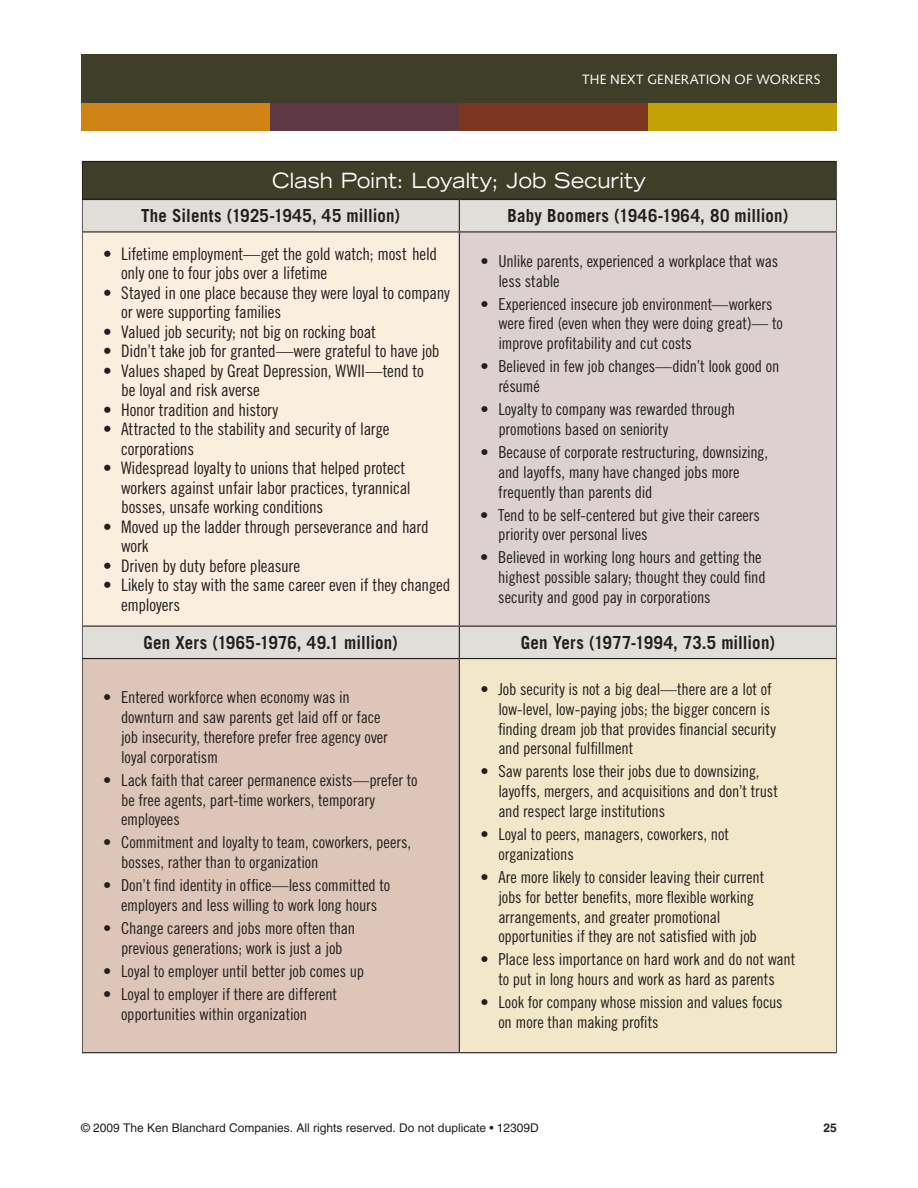
<style>
.page{position:relative;width:918px;height:1188px;background:#fff}
.page>*{position:absolute;margin:0;border:0;box-sizing:border-box;transform-origin:0 0}
.t1{font:expanded 21px "Trade Gothic LT Std";letter-spacing:.005em;color:#fff;scale:.94 1}
.t2{font:700 18px "Trade Gothic LT Std";letter-spacing:.01em;color:#231f20;scale:.94 1}
.t3{font:17.25px/19.5px "Trade Gothic LT Std Cn 18";letter-spacing:-.01em;color:#231f20}
.t4{font:16.5px/19.8px "Trade Gothic LT Std Cn 18";letter-spacing:-.01em;color:#231f20}
.t5{font:13.5px "Syntax LT Std";letter-spacing:.015em;color:#fff}
.t6{font:12px "Helvetica LT Std";color:#231f20}
.t7{font:700 12px "Helvetica LT Std";color:#231f20}
</style>
<div class="page">
<div style="left:82px;top:161px;width:755px;height:38px;background:#3e3e29"></div>
<div style="left:83px;top:200px;width:753px;height:458px;background:#e1ded9"></div>
<div style="left:82px;top:232px;width:377px;height:394px;background:#faeedf"></div>
<div style="left:459px;top:232px;width:378px;height:394px;background:#dcd1d0"></div>
<div style="left:82px;top:659px;width:377px;height:394px;background:#ddc6b9"></div>
<div style="left:459px;top:659px;width:378px;height:394px;background:#f2e8c9"></div>
<hr style="left:81px;top:199px;width:378px;height:1px;background:#231f20">
<hr style="left:459px;top:199px;width:378px;height:1px;background:#231f20">
<hr style="left:459px;top:200px;width:1px;height:31px;background:#231f20">
<hr style="left:82px;top:231px;width:377px;height:1px;background:#231f20">
<hr style="left:459px;top:231px;width:378px;height:1px;background:#231f20">
<hr style="left:459px;top:232px;width:1px;height:394px;background:#231f20">
<hr style="left:82px;top:626px;width:377px;height:1px;background:#231f20">
<hr style="left:459px;top:626px;width:378px;height:1px;background:#231f20">
<hr style="left:459px;top:627px;width:1px;height:31px;background:#231f20">
<hr style="left:82px;top:658px;width:377px;height:1px;background:#231f20">
<hr style="left:459px;top:658px;width:378px;height:1px;background:#231f20">
<hr style="left:459px;top:659px;width:1px;height:393px;background:#231f20">
<hr style="left:82px;top:1052px;width:377px;height:1px;background:#231f20">
<hr style="left:459px;top:1052px;width:378px;height:1px;background:#231f20">
<div style="left:81px;top:102px;width:189px;height:29px;background:#d08315"></div>
<div style="left:270px;top:102px;width:189px;height:29px;background:#5e3844"></div>
<div style="left:459px;top:102px;width:189px;height:29px;background:#7c351e"></div>
<div style="left:648px;top:102px;width:189px;height:29px;background:#c2a205"></div>
<div style="left:81px;top:54px;width:756px;height:49px;background:#3e3e29"></div>
<p class="t5" style="left:582px;top:71px;width:240px">THE NEXT GENERATION OF WORKERS</p>
<p class="t1" style="left:272px;top:167px;width:399px">Clash Point: Loyalty; Job Security</p>
<p class="t2" style="left:141px;top:205px;width:277px">The Silents (1925-1945, 45 million)</p>
<p class="t2" style="left:508px;top:205px;width:300px">Baby Boomers (1946-1964, 80 million)</p>
<p class="t3" style="left:121px;top:244px;width:318px;text-indent:-18px">• Lifetime employment—get the gold watch; most held only one to four jobs over a lifetime</p>
<p class="t3" style="left:121px;top:283px;width:330px;text-indent:-18px">• Stayed in one place because they were loyal to company or were supporting families</p>
<p class="t3" style="left:103px;top:322px;width:274px">• Valued job security; not big on rocking boat</p>
<p class="t3" style="left:103px;top:341px;width:338px">• Didn’t take job for granted—were grateful to have job</p>
<p class="t3" style="left:121px;top:361px;width:304px;text-indent:-18px">• Values shaped by Great Depression, WWII—tend to be loyal and risk averse</p>
<p class="t3" style="left:103px;top:400px;width:177px">• Honor tradition and history</p>
<p class="t3" style="left:121px;top:419px;width:270px;text-indent:-18px">• Attracted to the stability and security of large corporations</p>
<p class="t3" style="left:121px;top:458px;width:291px;text-indent:-18px">• Widespread loyalty to unions that helped protect workers against unfair labor practices, tyrannical bosses, unsafe working conditions</p>
<p class="t3" style="left:121px;top:517px;width:309px;text-indent:-18px">• Moved up the ladder through perseverance and hard work</p>
<p class="t3" style="left:103px;top:556px;width:199px">• Driven by duty before pleasure</p>
<p class="t3" style="left:121px;top:575px;width:331px;text-indent:-18px">• Likely to stay with the same career even if they changed employers</p>
<p class="t4" style="left:498px;top:251px;width:281px;text-indent:-18px">• Unlike parents, experienced a workplace that was less stable</p>
<p class="t4" style="left:498px;top:294px;width:286px;text-indent:-18px">• Experienced insecure job environment—workers were fired (even when they were doing great)— to improve profitability and cut costs</p>
<p class="t4" style="left:498px;top:356px;width:283px;text-indent:-18px">• Believed in few job changes—didn’t look good on résumé</p>
<p class="t4" style="left:498px;top:399px;width:238px;text-indent:-18px">• Loyalty to company was rewarded through promotions based on seniority</p>
<p class="t4" style="left:498px;top:442px;width:271px;text-indent:-18px">• Because of corporate restructuring, downsizing, and layoffs, many have changed jobs more frequently than parents did</p>
<p class="t4" style="left:498px;top:505px;width:263px;text-indent:-18px">• Tend to be self-centered but give their careers priority over personal lives</p>
<p class="t4" style="left:498px;top:548px;width:269px;text-indent:-18px">• Believed in working long hours and getting the highest possible salary; thought they could find security and good pay in corporations</p>
<p class="t2" style="left:143px;top:631px;width:272px">Gen Xers (1965-1976, 49.1 million)</p>
<p class="t2" style="left:521px;top:631px;width:272px">Gen Yers (1977-1994, 73.5 million)</p>
<p class="t4" style="left:121px;top:687px;width:268px;text-indent:-18px">• Entered workforce when economy was in downturn and saw parents get laid off or face job insecurity, therefore prefer free agency over loyal corporatism</p>
<p class="t4" style="left:121px;top:770px;width:298px;text-indent:-18px">• Lack faith that career permanence exists—prefer to be free agents, part-time workers, temporary employees</p>
<p class="t4" style="left:121px;top:832px;width:291px;text-indent:-18px">• Commitment and loyalty to team, coworkers, peers, bosses, rather than to organization</p>
<p class="t4" style="left:103px;top:875px;width:289px;text-align:center">• Don’t find identity in office—less committed to employers and less willing to work long hours</p>
<p class="t4" style="left:103px;top:918px;width:254px;text-align:center">• Change careers and jobs more often than previous generations; work is just a job</p>
<p class="t4" style="left:103px;top:961px;width:262px">• Loyal to employer until better job comes up</p>
<p class="t4" style="left:121px;top:984px;width:218px;text-indent:-18px">• Loyal to employer if there are different opportunities within organization</p>
<p class="t4" style="left:498px;top:679px;width:279px;text-indent:-18px">• Job security is not a big deal—there are a lot of low-level, low-paying jobs; the bigger concern is finding dream job that provides financial security and personal fulfillment</p>
<p class="t4" style="left:498px;top:762px;width:281px;text-indent:-18px">• Saw parents lose their jobs due to downsizing, layoffs, mergers, and acquisitions and don’t trust and respect large institutions</p>
<p class="t4" style="left:498px;top:824px;width:232px;text-indent:-18px">• Loyal to peers, managers, coworkers, not organizations</p>
<p class="t4" style="left:498px;top:867px;width:268px;text-indent:-18px">• Are more likely to consider leaving their current jobs for better benefits, more flexible working arrangements, and greater promotional opportunities if they are not satisfied with job</p>
<p class="t4" style="left:480px;top:949px;width:317px;text-align:center">• Place less importance on hard work and do not want to put in long hours and work as hard as parents</p>
<p class="t4" style="left:498px;top:992px;width:286px;text-indent:-18px">• Look for company whose mission and values focus on more than making profits</p>
<p class="t6" style="left:81px;top:1121px;width:459px">© 2009 The Ken Blanchard Companies. All rights reserved. Do not duplicate • 12309D</p>
<p class="t7" style="left:824px;top:1121px;width:8px">25</p>
</div>
